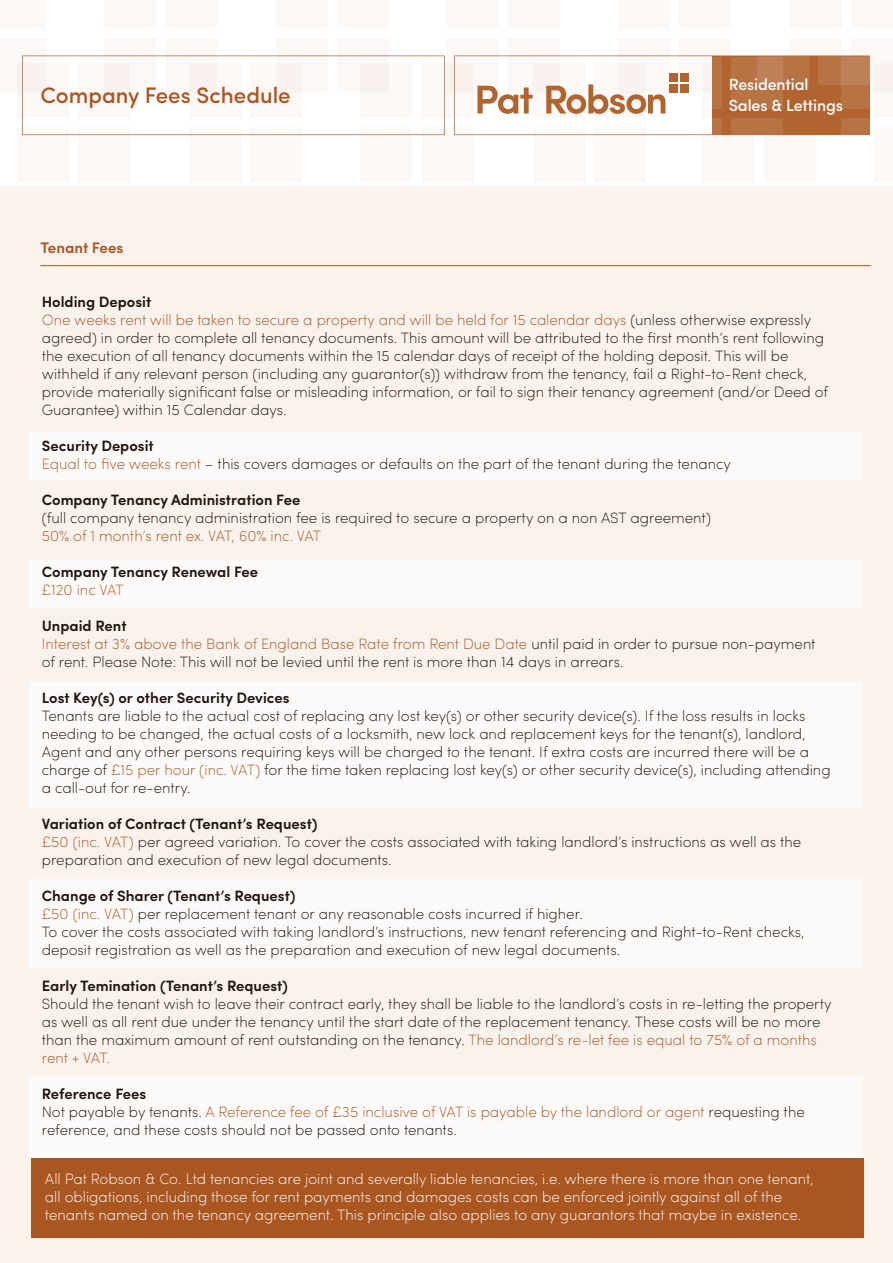
<style>
.page{position:relative;width:893px;height:1263px;background:#fff}
.page>*{position:absolute;margin:0;border:0;box-sizing:border-box;transform-origin:0 0}
.t1{font:500 22.5px "Sofia Pro";color:#aa5521}
.t2{font:500 16.2px/20.9px "Sofia Pro";letter-spacing:-.01em;color:#fff}
.t3{font:600 15.3px "Sofia Pro";color:#aa5621}
.t4{font:200 15px/18px "Sofia Pro";color:#22140f}
.t5{font:200 15px/18px "Sofia Pro";color:#fff}
.t6{font:600 15px "Sofia Pro";color:#22140f}
.t7{font:200 15px "Sofia Pro";color:#aa5621}
.s1{font-weight:600}
.s2{color:#aa5621}
</style>
<div class="page">
<div style="left:0;top:187px;width:893px;height:1076px;background:#f9f2ed"></div>
<div style="left:0;top:39px;width:46px;height:54px;background:#fbf8f6"></div>
<div style="left:0;top:0;width:46px;height:29px;background:#fbf8f6"></div>
<div style="left:105px;top:39px;width:51px;height:54px;background:#fbf8f6"></div>
<div style="left:166px;top:39px;width:51px;height:54px;background:#fbf8f6"></div>
<div style="left:105px;top:0;width:51px;height:29px;background:#fbf8f6"></div>
<div style="left:166px;top:0;width:51px;height:29px;background:#fbf8f6"></div>
<div style="left:276px;top:39px;width:52px;height:54px;background:#fbf8f6"></div>
<div style="left:337px;top:39px;width:52px;height:54px;background:#fbf8f6"></div>
<div style="left:276px;top:0;width:52px;height:29px;background:#fbf8f6"></div>
<div style="left:337px;top:0;width:52px;height:29px;background:#fbf8f6"></div>
<div style="left:17px;top:128px;width:52px;height:54px;background:#fbf8f6"></div>
<div style="left:78px;top:128px;width:52px;height:54px;background:#fbf8f6"></div>
<div style="left:17px;top:64px;width:52px;height:54px;background:#fbf8f6"></div>
<div style="left:78px;top:64px;width:52px;height:54px;background:#fbf8f6"></div>
<div style="left:189px;top:128px;width:51px;height:54px;background:#fbf8f6"></div>
<div style="left:250px;top:128px;width:51px;height:54px;background:#fbf8f6"></div>
<div style="left:189px;top:64px;width:51px;height:54px;background:#fbf8f6"></div>
<div style="left:250px;top:64px;width:51px;height:54px;background:#fbf8f6"></div>
<div style="left:360px;top:128px;width:52px;height:54px;background:#fbf8f6"></div>
<div style="left:421px;top:128px;width:52px;height:54px;background:#fbf8f6"></div>
<div style="left:360px;top:64px;width:52px;height:54px;background:#fbf8f6"></div>
<div style="left:421px;top:64px;width:52px;height:54px;background:#fbf8f6"></div>
<div style="left:447px;top:39px;width:52px;height:54px;background:#fbf8f6"></div>
<div style="left:508px;top:39px;width:52px;height:54px;background:#fbf8f6"></div>
<div style="left:447px;top:0;width:52px;height:29px;background:#fbf8f6"></div>
<div style="left:508px;top:0;width:52px;height:29px;background:#fbf8f6"></div>
<div style="left:618px;top:39px;width:52px;height:54px;background:#fbf8f6"></div>
<div style="left:679px;top:39px;width:52px;height:54px;background:#fbf8f6"></div>
<div style="left:618px;top:0;width:52px;height:29px;background:#fbf8f6"></div>
<div style="left:679px;top:0;width:52px;height:29px;background:#fbf8f6"></div>
<svg style="left:790px;top:55px;width:51px;height:1px"></svg>
<div style="left:851px;top:39px;width:42px;height:54px;background:#fbf8f6"></div>
<div style="left:790px;top:0;width:51px;height:29px;background:#fbf8f6"></div>
<div style="left:851px;top:0;width:42px;height:29px;background:#fbf8f6"></div>
<div style="left:533px;top:128px;width:52px;height:54px;background:#fbf8f6"></div>
<div style="left:594px;top:128px;width:52px;height:54px;background:#fbf8f6"></div>
<div style="left:533px;top:64px;width:52px;height:54px;background:#fbf8f6"></div>
<div style="left:594px;top:64px;width:52px;height:54px;background:#fbf8f6"></div>
<div style="left:703px;top:128px;width:51px;height:54px;background:#fbf8f6"></div>
<div style="left:764px;top:128px;width:51px;height:54px;background:#fbf8f6"></div>
<div style="left:703px;top:64px;width:51px;height:54px;background:#f8f1ed"></div>
<div style="left:874px;top:128px;width:19px;height:54px;background:#fbf8f6"></div>
<div style="left:874px;top:64px;width:19px;height:54px;background:#f8f1ed"></div>
<div style="left:30px;top:432px;width:833px;height:48px;background:#fcfaf8"></div>
<div style="left:30px;top:560px;width:833px;height:48px;background:#fcfaf8"></div>
<div style="left:30px;top:682px;width:833px;height:126px;background:#fcfaf8"></div>
<div style="left:30px;top:879px;width:833px;height:88px;background:#fcfaf8"></div>
<div style="left:30px;top:1077px;width:833px;height:81px;background:#fcfaf8"></div>
<div style="left:31px;top:1158px;width:832px;height:79px;background:#aa5621"></div>
<hr style="left:40px;top:265px;width:831px;height:1px;background:#aa5621">
<div style="left:669px;top:84px;width:9px;height:9px;background:#b16430"></div>
<div style="left:680px;top:84px;width:9px;height:9px;background:#b16430"></div>
<div style="left:669px;top:73px;width:9px;height:9px;background:#b16430"></div>
<div style="left:680px;top:73px;width:9px;height:9px;background:#b16430"></div>
<svg style="left:477px;top:86px;width:56px;height:28px"></svg>
<svg style="left:546px;top:84px;width:119px;height:30px"></svg>
<div style="left:712px;top:56px;width:158px;height:79px;background:#b16430"></div>
<div style="left:757px;top:56px;width:52px;height:29px;background:#b87344"></div>
<div style="left:818px;top:56px;width:51px;height:29px;background:#b87344"></div>
<div style="left:712px;top:118px;width:10px;height:17px;background:#b87344"></div>
<div style="left:731px;top:118px;width:52px;height:17px;background:#b87344"></div>
<div style="left:712px;top:58px;width:10px;height:51px;background:#b87344"></div>
<div style="left:731px;top:58px;width:52px;height:51px;background:linear-gradient(to right,#b77141,#bc7c50)"></div>
<div style="left:841px;top:118px;width:29px;height:17px;background:#b87344"></div>
<div style="left:841px;top:58px;width:29px;height:51px;background:linear-gradient(to bottom,#c0845c,#b77040)"></div>
<h1 class="t1" style="left:41px;top:79px;width:252px">Company Fees Schedule</h1>
<p class="t2" style="left:729px;top:73px;width:116px">Residential<br>Sales &amp; Lettings</p>
<p class="t3" style="left:40px;top:236px;width:85px">Tenant Fees</p>
<p class="t4" style="left:42px;top:292px;width:788px"><span class="s1">Holding Deposit<br></span><span class="s2">One weeks rent will be taken to secure a property and will be held for 15 calendar days</span> (unless otherwise expressly agreed) in order to complete all tenancy documents. This amount will be attributed to the first month’s rent following the execution of all tenancy documents within the 15 calendar days of receipt of the holding deposit. This will be withheld if any relevant person (including any guarantor(s)) withdraw from the tenancy, fail a Right-to-Rent check, provide materially significant false or misleading information, or fail to sign their tenancy agreement (and/or Deed of Guarantee) within 15 Calendar days.</p>
<p class="t4" style="left:42px;top:436px;width:691px"><span class="s1">Security Deposit<br></span><span class="s2">Equal to five weeks rent</span> – this covers damages or defaults on the part of the tenant during the tenancy</p>
<p class="t6" style="left:42px;top:488px;width:260px">Company Tenancy Administration Fee</p>
<p class="t4" style="left:42px;top:508px;width:670px">(full company tenancy administration fee is required to secure a property on a non AST agreement)</p>
<p class="t7" style="left:42px;top:525px;width:281px">50% of 1 month’s rent ex. VAT, 60% inc. VAT</p>
<p class="t6" style="left:42px;top:560px;width:218px">Company Tenancy Renewal Fee</p>
<p class="t7" style="left:42px;top:579px;width:84px">£120 inc VAT</p>
<p class="t4" style="left:42px;top:616px;width:775px"><span class="s1">Unpaid Rent<br></span><span class="s2">Interest at 3% above the Bank of England Base Rate from Rent Due Date</span> until paid in order to pursue non-payment of rent. Please Note: This will not be levied until the rent is more than 14 days in arrears.</p>
<p class="t6" style="left:42px;top:686px;width:249px">Lost Key(s) or other Security Devices</p>
<p class="t4" style="left:42px;top:706px;width:790px">Tenants are liable to the actual cost of replacing any lost key(s) or other security device(s). If the loss results in locks needing to be changed, the actual costs of a locksmith, new lock and replacement keys for the tenant(s), landlord, Agent and any other persons requiring keys will be charged to the tenant. If extra costs are incurred there will be a charge of <span class="s2">£15 per hour (inc. VAT)</span> for the time taken replacing lost key(s) or other security device(s), including attending a call-out for re-entry.</p>
<p class="t4" style="left:42px;top:814px;width:761px"><span class="s1">Variation of Contract (Tenant’s Request)<br></span><span class="s2">£50 (inc. VAT)</span> per agreed variation. To cover the costs associated with taking landlord’s instructions as well as the preparation and execution of new legal documents.</p>
<p class="t4" style="left:42px;top:886px;width:764px"><span class="s1">Change of Sharer (Tenant’s Request)<br></span><span class="s2">£50 (inc. VAT)</span> per replacement tenant or any reasonable costs incurred if higher.<br>To cover the costs associated with taking landlord’s instructions, new tenant referencing and Right-to-Rent checks, deposit registration as well as the preparation and execution of new legal documents.</p>
<p class="t6" style="left:42px;top:974px;width:248px">Early Temination (Tenant’s Request)</p>
<p class="t4" style="left:42px;top:994px;width:791px">Should the tenant wish to leave their contract early, they shall be liable to the landlord’s costs in re-letting the property as well as all rent due under the tenancy until the start date of the replacement tenancy. These costs will be no more than the maximum amount of rent outstanding on the tenancy. <span class="s2">The landlord’s re-let fee is equal to 75% of a months rent + VAT.</span></p>
<p class="t4" style="left:42px;top:1084px;width:764px"><span class="s1">Reference Fees<br></span>Not payable by tenants. <span class="s2">A Reference fee of £35 inclusive of VAT is payable by the landlord or agent</span> requesting the reference, and these costs should not be passed onto tenants.</p>
<p class="t5" style="left:45px;top:1169px;width:770px">All Pat Robson &amp; Co. Ltd tenancies are joint and severally liable tenancies, i.e. where there is more than one tenant, all obligations, including those for rent payments and damages costs can be enforced jointly against all of the tenants named on the tenancy agreement. This principle also applies to any guarantors that maybe in existence.</p>
</div>
